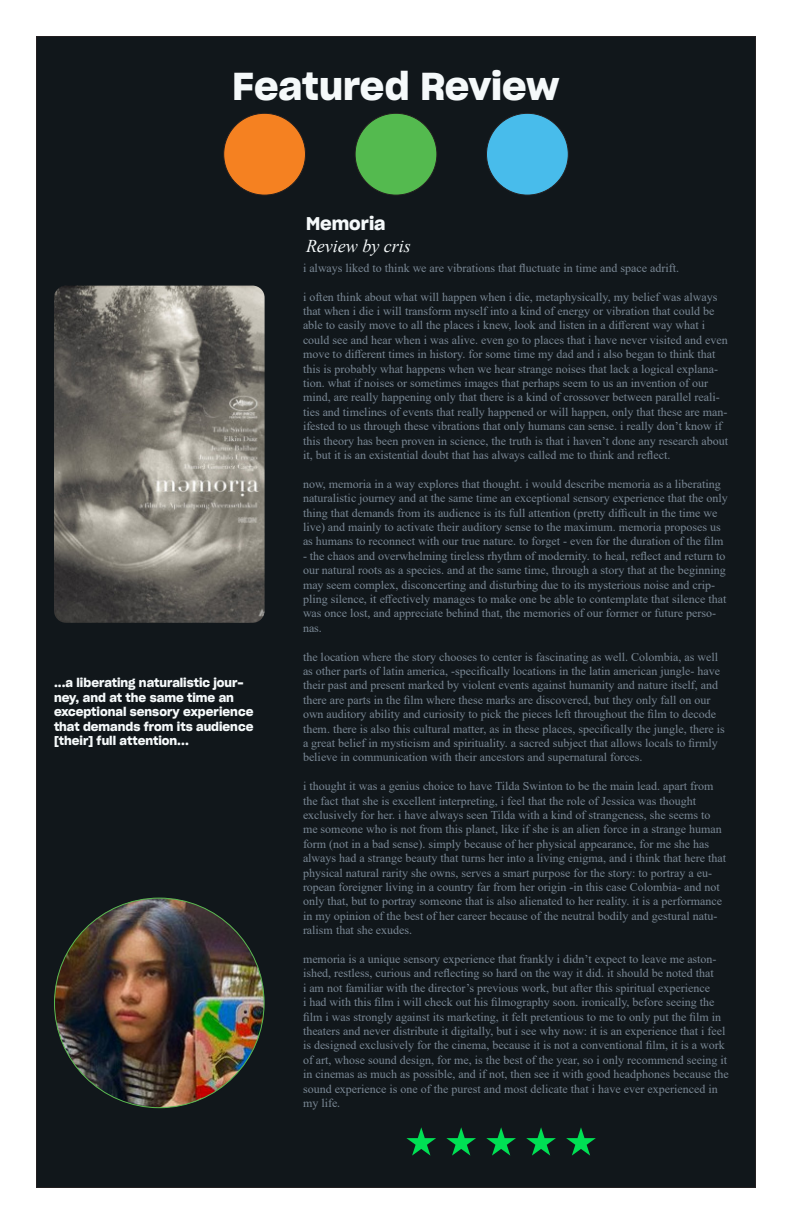
<style>
.page{position:relative;width:792px;height:1224px;background:#fff}
.page>*{position:absolute;margin:0;border:0;box-sizing:border-box;transform-origin:0 0}
.t1{font:38px "Sharp Grotesk Sm Bold 20";color:#f5f9fa}
.t2{font:italic 18px "Times New Roman";color:#f5f9fa}
.t3{font:18px "Sharp Grotesk Sm Bold 20";color:#f5f9fa}
.t4{font:12px/14.4px "Times New Roman";color:#7a8895}
.t5{font:12px/14.4px "Sharp Grotesk Sm Bold 20";color:#f5f9fa}
</style>
<div class="page">
<div style="left:37px;top:36px;width:719px;height:1151px;background:#11171b"></div>
<div style="left:224px;top:113px;width:82px;height:82px;background:#f58121;border-radius:50%"></div>
<div style="left:223px;top:113px;width:83px;height:83px;border:1px solid #231f20;border-radius:50%"></div>
<div style="left:355px;top:113px;width:82px;height:82px;background:#54ba4f;border-radius:50%"></div>
<div style="left:355px;top:113px;width:82px;height:83px;border:1px solid #231f20;border-radius:50%"></div>
<div style="left:487px;top:113px;width:81px;height:82px;background:#48bceb;border-radius:50%"></div>
<div style="left:486px;top:113px;width:83px;height:83px;border:1px solid #231f20;border-radius:50%"></div>
<svg style="left:486px;top:1127px;width:30px;height:29px"></svg>
<svg style="left:526px;top:1127px;width:30px;height:29px"></svg>
<svg style="left:446px;top:1127px;width:30px;height:29px"></svg>
<svg style="left:566px;top:1127px;width:30px;height:29px"></svg>
<svg style="left:406px;top:1127px;width:30px;height:29px"></svg>
<img style="left:54px;top:286px;width:211px;height:337px">
<img style="left:54px;top:898px;width:210px;height:210px;border-radius:105px">
<h1 class="t1" style="left:233px;top:68px;width:328px">Featured Review</h1>
<p class="t5" style="left:54px;top:676px;width:201px">...a liberating naturalistic jour&shy;ney, and at the same time an exceptional sensory experience that demands from its audience [their] full attention...</p>
<h2 class="t3" style="left:306px;top:215px;width:81px">Memoria</h2>
<h2 class="t2" style="left:306px;top:240px;width:106px">Review by cris</h2>
<p class="t4" style="left:303px;top:260px;width:378px">i always liked to think we are vibrations that fluctuate in time and space adrift.</p>
<p class="t4" style="left:303px;top:289px;width:427px">i often think about what will happen when i die, metaphysically, my belief was always that when i die i will transform myself into a kind of energy or vibration that could be able to easily move to all the places i knew, look and listen in a different way what i could see and hear when i was alive. even go to places that i have never visited and even move to different times in history. for some time my dad and i also began to think that this is probably what happens when we hear strange noises that lack a logical explana&shy;tion. what if noises or sometimes images that perhaps seem to us an invention of our mind, are really happening only that there is a kind of crossover between parallel reali&shy;ties and timelines of events that really happened or will happen, only that these are man&shy;ifested to us through these vibrations that only humans can sense. i really don’t know if this theory has been proven in science, the truth is that i haven’t done any research about it, but it is an existential doubt that has always called me to think and reflect.</p>
<p class="t4" style="left:303px;top:476px;width:426px">now, memoria in a way explores that thought. i would describe memoria as a liberating naturalistic journey and at the same time an exceptional sensory experience that the only thing that demands from its audience is its full attention (pretty difficult in the time we live) and mainly to activate their auditory sense to the maximum. memoria proposes us as humans to reconnect with our true nature. to forget - even for the duration of the film</p>
<p class="t4" style="left:303px;top:548px;width:425px">- the chaos and overwhelming tireless rhythm of modernity. to heal, reflect and return to our natural roots as a species. and at the same time, through a story that at the beginning may seem complex, disconcerting and disturbing due to its mysterious noise and crip&shy;pling silence, it effectively manages to make one be able to contemplate that silence that was once lost, and appreciate behind that, the memories of our former or future perso&shy;nas.</p>
<p class="t4" style="left:303px;top:649px;width:423px">the location where the story chooses to center is fascinating as well. Colombia, as well as other parts of latin america, -specifically locations in the latin american jungle- have their past and present marked by violent events against humanity and nature itself, and there are parts in the film where these marks are discovered, but they only fall on our own auditory ability and curiosity to pick the pieces left throughout the film to decode them. there is also this cultural matter, as in these places, specifically the jungle, there is a great belief in mysticism and spirituality. a sacred subject that allows locals to firmly believe in communication with their ancestors and supernatural forces.</p>
<p class="t4" style="left:303px;top:779px;width:425px">i thought it was a genius choice to have Tilda Swinton to be the main lead. apart from the fact that she is excellent interpreting, i feel that the role of Jessica was thought exclusively for her. i have always seen Tilda with a kind of strangeness, she seems to me someone who is not from this planet, like if she is an alien force in a strange human form (not in a bad sense). simply because of her physical appearance, for me she has always had a strange beauty that turns her into a living enigma, and i think that here that physical natural rarity she owns, serves a smart purpose for the story: to portray a eu&shy;ropean foreigner living in a country far from her origin -in this case Colombia- and not only that, but to portray someone that is also alienated to her reality. it is a performance in my opinion of the best of her career because of the neutral bodily and gestural natu&shy;ralism that she exudes.</p>
<p class="t4" style="left:303px;top:951px;width:427px">memoria is a unique sensory experience that frankly i didn’t expect to leave me aston&shy;ished, restless, curious and reflecting so hard on the way it did. it should be noted that<br>i am not familiar with the director’s previous work, but after this spiritual experience<br>i had with this film i will check out his filmography soon. ironically, before seeing the film i was strongly against its marketing, it felt pretentious to me to only put the film in theaters and never distribute it digitally, but i see why now: it is an experience that i feel is designed exclusively for the cinema, because it is not a conventional film, it is a work of art, whose sound design, for me, is the best of the year, so i only recommend seeing it in cinemas as much as possible, and if not, then see it with good headphones because the sound experience is one of the purest and most delicate that i have ever experienced in my life.</p>
</div>
